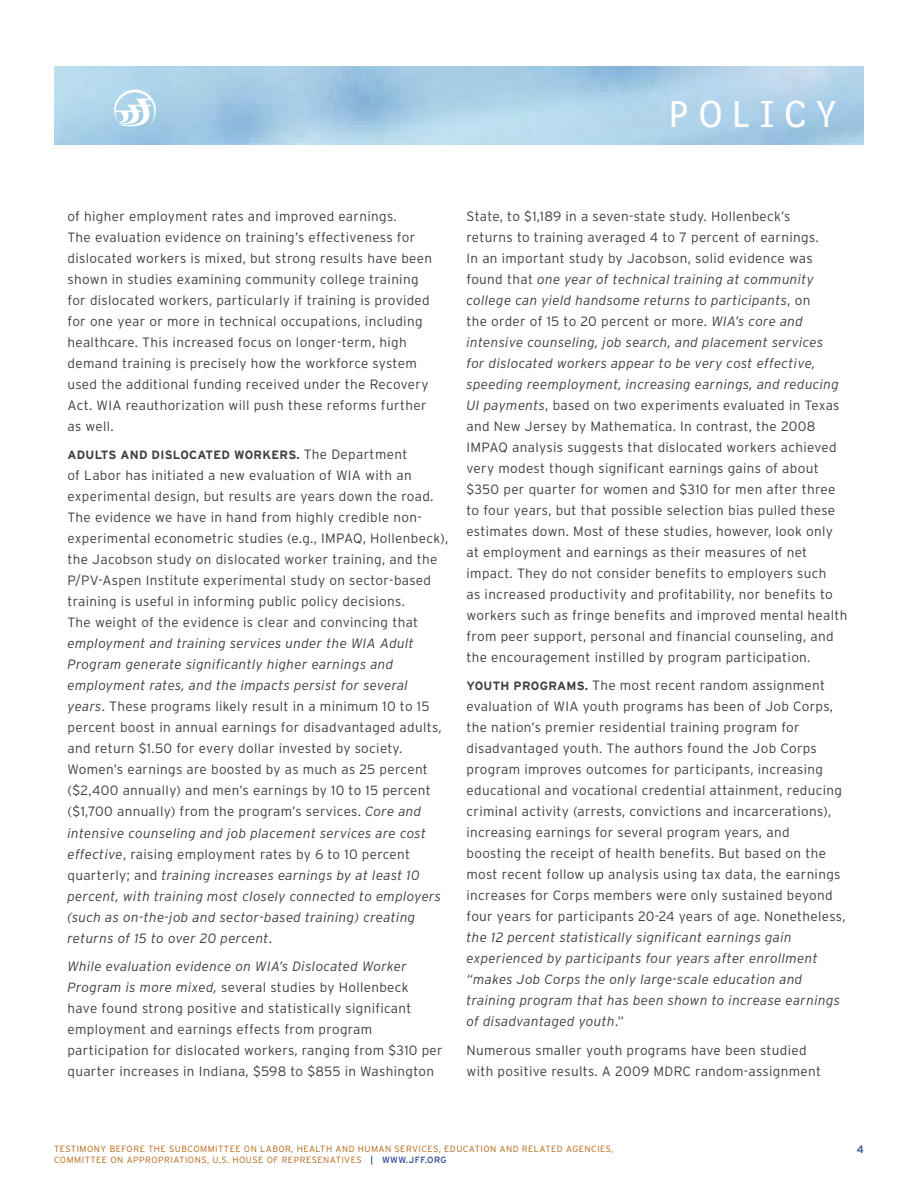
<style>
.page{position:relative;width:918px;height:1188px;background:#fff}
.page>*{position:absolute;margin:0;border:0;box-sizing:border-box;transform-origin:0 0}
.t1{font:39px "Bell Centennial Sub Caption";letter-spacing:.25em;color:#fff}
.copy{font:300 13.5px/21px "Interstate";letter-spacing:.025em;color:#3e3e3f}
.copy-2{font:700 12px "Interstate";letter-spacing:.025em;color:#3e3e3f}
.t2{font:10.5px "Interstate";color:#253f8e}
.t3{font:300 9px/10.8px "Interstate";letter-spacing:.05em;color:#b66512}
.s1{font-weight:300;font-size:13.5px}
.s2{font-style:italic}
.s3{font-weight:700;font-size:12px}
.s4{font-weight:400;color:#003d78}
.s5{font-weight:400;color:#253f8e}
</style>
<div class="page">
<svg style="left:114px;top:90px;width:42px;height:38px"></svg>
<h1 class="t1" style="left:669px;top:91px;width:169px">POLICY</h1>
<p class="copy" style="left:68px;top:206px;width:366px">of higher employment rates and improved earnings.<br>The evaluation evidence on training’s effectiveness for dislocated workers is mixed, but strong results have been shown in studies examining community college training for dislocated workers, particularly if training is provided for one year or more in technical occupations, including healthcare. This increased focus on longer-term, high demand training is precisely how the workforce system used the additional funding received under the Recovery Act. WIA reauthorization will push these reforms further as well.</p>
<p class="copy-2" style="left:68px;top:448px;width:341px">ADULTS AND DISLOCATED WORKERS. <span class="s1">The Department</span></p>
<p class="copy" style="left:67px;top:465px;width:382px">of Labor has initiated a new evaluation of WIA with an experimental design, but results are years down the road.<br>The evidence we have in hand from highly credible non&shy;experimental econometric studies (e.g., IMPAQ, Hollenbeck), the Jacobson study on dislocated worker training, and the P/PV-Aspen Institute experimental study on sector-based training is useful in informing public policy decisions.<br>The weight of the evidence is clear and convincing that <span class="s2">employment and training services under the WIA Adult Program generate significantly higher earnings and employment rates, and the impacts persist for several years</span>. These programs likely result in a minimum 10 to 15 percent boost in annual earnings for disadvantaged adults, and return $1.50 for every dollar invested by society.<br>Women’s earnings are boosted by as much as 25 percent ($2,400 annually) and men’s earnings by 10 to 15 percent ($1,700 annually) from the program’s services. <span class="s2">Core and intensive counseling and job placement services are cost effective</span>, raising employment rates by 6 to 10 percent quarterly; and <span class="s2">training increases earnings by at least 10 percent, with training most closely connected to employers (such as on-the-job and sector-based training) creating returns of 15 to over 20 percent</span>.</p>
<p class="copy" style="left:67px;top:956px;width:377px"><span class="s2">While evaluation evidence on WIA’s Dislocated Worker Program is more mixed,</span> several studies by Hollenbeck<br>have found strong positive and statistically significant employment and earnings effects from program participation for dislocated workers, ranging from $310 per quarter increases in Indiana, $598 to $855 in Washington</p>
<p class="copy" style="left:467px;top:206px;width:383px">State, to $1,189 in a seven-state study. Hollenbeck’s<br>returns to training averaged 4 to 7 percent of earnings.<br>In an important study by Jacobson, solid evidence was found that <span class="s2">one year of technical training at community college can yield handsome returns to participants</span>, on<br>the order of 15 to 20 percent or more. <span class="s2">WIA’s core and intensive counseling, job search, and placement services<br>for dislocated workers appear to be very cost effective, speeding reemployment, increasing earnings, and reducing UI payments</span>, based on two experiments evaluated in Texas and New Jersey by Mathematica. In contrast, the 2008<br>IMPAQ analysis suggests that dislocated workers achieved very modest though significant earnings gains of about $350 per quarter for women and $310 for men after three to four years, but that possible selection bias pulled these estimates down. Most of these studies, however, look only at employment and earnings as their measures of net impact. They do not consider benefits to employers such<br>as increased productivity and profitability, nor benefits to workers such as fringe benefits and improved mental health from peer support, personal and financial counseling, and the encouragement instilled by program participation.</p>
<p class="copy" style="left:467px;top:675px;width:381px"><span class="s3">YOUTH PROGRAMS.</span> The most recent random assignment evaluation of WIA youth programs has been of Job Corps, the nation’s premier residential training program for disadvantaged youth. The authors found the Job Corps program improves outcomes for participants, increasing educational and vocational credential attainment, reducing criminal activity (arrests, convictions and incarcerations), increasing earnings for several program years, and boosting the receipt of health benefits. But based on the most recent follow up analysis using tax data, the earnings increases for Corps members were only sustained beyond four years for participants 20-24 years of age. Nonetheless, <span class="s2">the 12 percent statistically significant earnings gain experienced by participants four years after enrollment “makes Job Corps the only large-scale education and training program that has been shown to increase earnings of disadvantaged youth</span>.”</p>
<p class="copy" style="left:467px;top:1040px;width:356px">Numerous smaller youth programs have been studied with positive results. A 2009 MDRC random-assignment</p>
<p class="t3" style="left:54px;top:1143px;width:561px">TESTIMONY BEFORE THE SUBCOMMITTEE ON LABOR, HEALTH AND HUMAN SERVICES, EDUCATION AND RELATED AGENCIES,<br>COMMITTEE ON APPROPRIATIONS, U.S. HOUSE OF REPRESENATIVES <span class="s4">|</span> <span class="s5">WWW.JFF.ORG</span></p>
<p class="t2" style="left:857px;top:1143px;width:9px">4</p>
</div>
